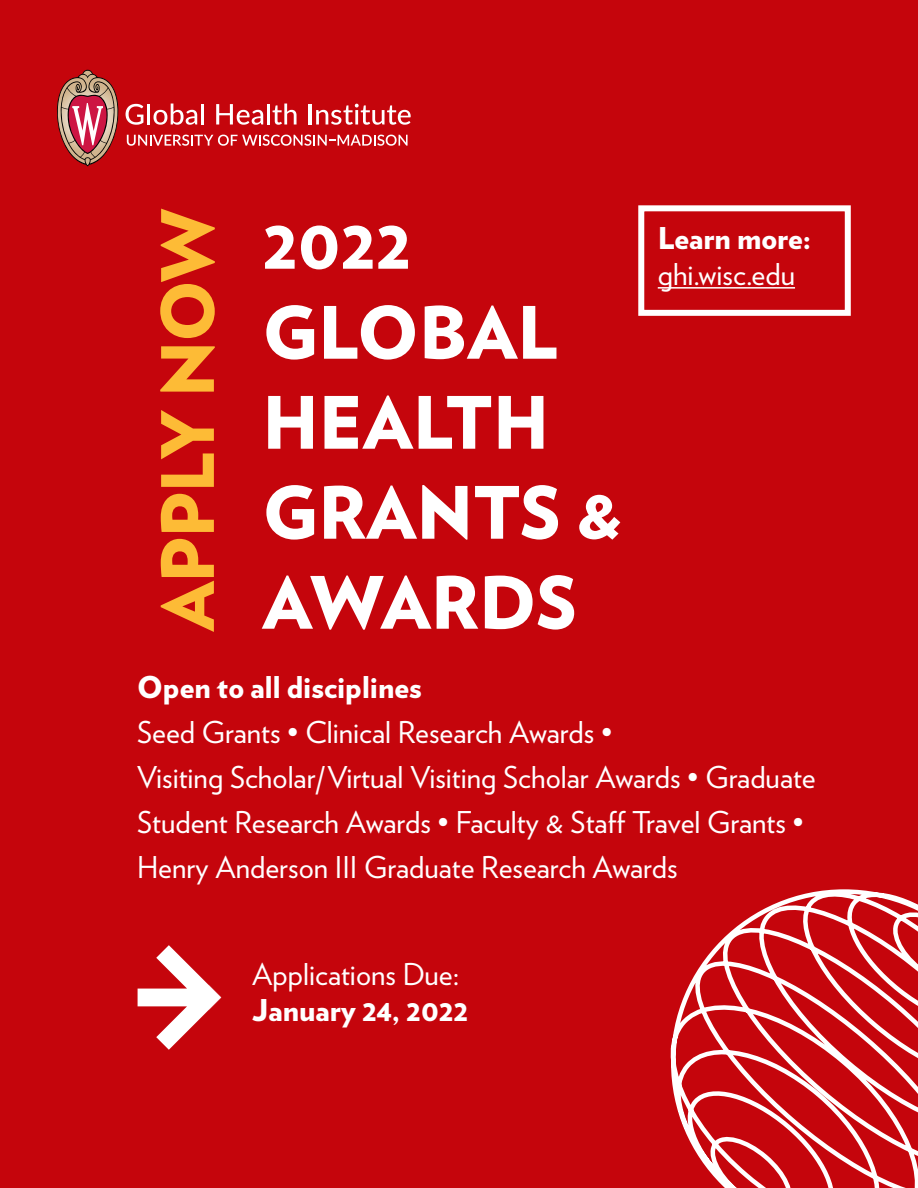
<style>
.page{position:relative;width:918px;height:1188px;background:#fff}
.page>*{position:absolute;margin:0;border:0;box-sizing:border-box;transform-origin:0 0}
.t1{font:900 72px/90px "Verlag";color:#fff}
.t2{font:900 72px "Verlag";letter-spacing:-.02em;color:#fdbb36}
.t3{font:30px/45px "Verlag";color:#fff}
.t4{font:900 30px "Verlag";color:#fff}
</style>
<div class="page">
<div style="left:7px;top:7px;width:904px;height:1174px;background:#c5050c"></div>
<div style="left:0;top:0;width:918px;height:1188px;border:14px solid #c5050c"></div>
<svg style="left:656px;top:875px;width:262px;height:313px"></svg>
<svg style="left:56px;top:70px;width:355px;height:96px"></svg>
<svg style="left:138px;top:945px;width:83px;height:105px"></svg>
<hr style="left:658px;top:287px;width:137px;height:2px;background:#fff">
<div style="left:638px;top:205px;width:213px;height:111px;border:6px solid #fff"></div>
<h1 class="t2" style="left:129px;top:631px;width:424px;rotate:-90deg">APPLY NOW</h1>
<h1 class="t1" style="left:262px;top:194px;width:362px">2022<br>GLOBAL<br>HEALTH<br>GRANTS &amp;<br>AWARDS</h1>
<p class="t4" style="left:658px;top:213px;width:155px">Learn more:</p>
<p class="t3" style="left:658px;top:250px;width:139px">ghi.wisc.edu</p>
<p class="t4" style="left:137px;top:662px;width:286px">Open to all disciplines</p>
<p class="t3" style="left:137px;top:708px;width:680px">Seed Grants • Clinical Research Awards •<br>Visiting Scholar/Virtual Visiting Scholar Awards • Graduate Student Research Awards • Faculty &amp; Staff Travel Grants • Henry Anderson III Graduate Research Awards</p>
<p class="t3" style="left:252px;top:950px;width:209px">Applications Due:</p>
<p class="t4" style="left:252px;top:985px;width:218px">January 24, 2022</p>
</div>
